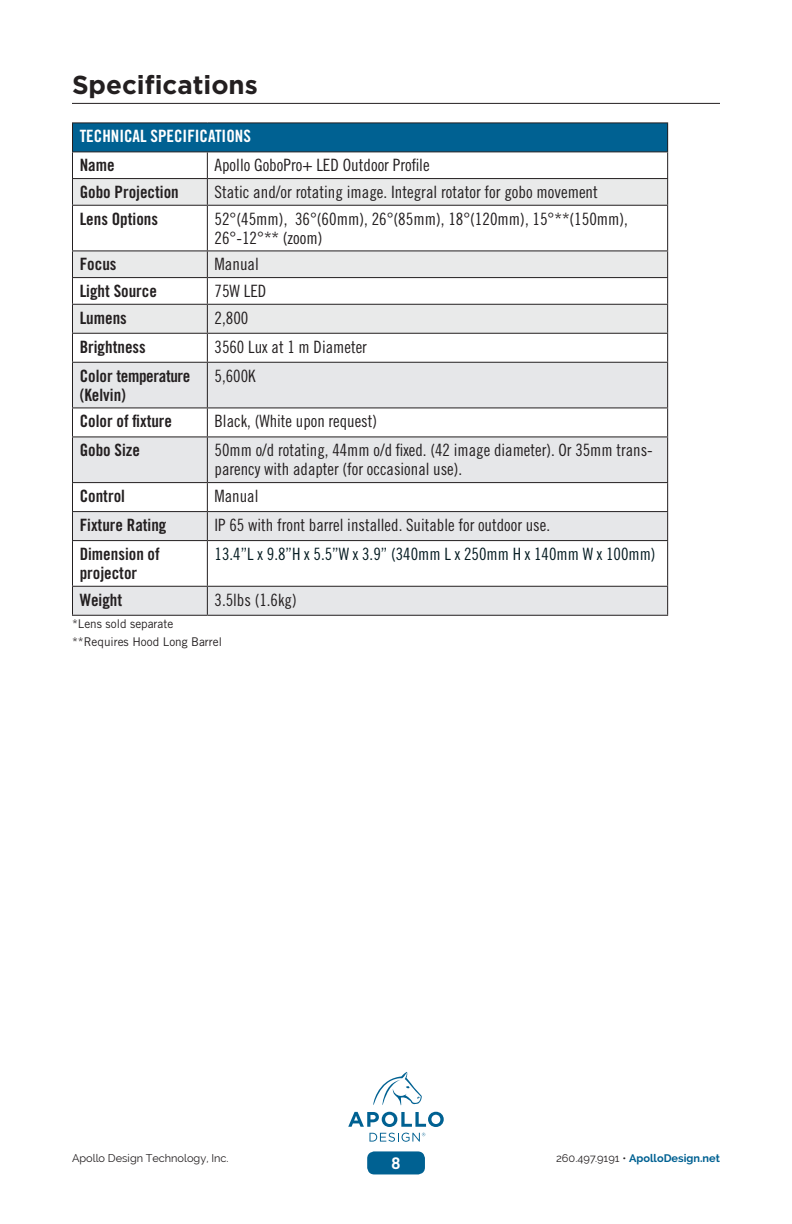
<style>
.page{position:relative;width:792px;height:1224px;background:#fff}
.page>*{position:absolute;margin:0;border:0;box-sizing:border-box;transform-origin:0 0}
.t1{font:700 26px "Gotham HTF";color:#231f20}
.t2{font:17px/19px "Trade Gothic LT Std Cn 18";color:#231f20}
.t3{font:17px/19px "Trade Gothic LT Std Bd Cn 20";color:#231f20}
.t4{font:17px "Trade Gothic LT Std Cn 18";color:#051c22}
.t5{font:17px/19px "Trade Gothic LT Std Bd Cn 20";letter-spacing:-.02em;color:#231f20}
.t6{font:17px "Trade Gothic LT Std Bd Cn 20";color:#fff}
.t7{font:700 16px "Trade Gothic LT Std";color:#fff}
.t8{font:12px "Trade Gothic LT Std";color:#231f20}
.t9{font:700 11px "Raleway";color:#006192}
.t10{font:11px "Raleway";color:#231f20}
.s1{font-weight:400;color:#231f20}
</style>
<div class="page">
<div style="left:367px;top:1151px;width:58px;height:23px;background:#006192;border-radius:7px"></div>
<svg style="left:348px;top:1112px;width:96px;height:15px"></svg>
<svg style="left:373px;top:1072px;width:49px;height:34px"></svg>
<svg style="left:369px;top:1133px;width:56px;height:9px"></svg>
<hr style="left:72px;top:103px;width:648px;height:1px;background:#231f20">
<div style="left:72px;top:123px;width:596px;height:29px;background:#006192"></div>
<svg style="left:73px;top:152px;width:594px;height:210px"></svg>
<svg style="left:73px;top:179px;width:594px;height:154px;fill:#e9eaea"></svg>
<svg style="left:73px;top:363px;width:594px;height:252px;fill:#e6e7e9"></svg>
<hr style="left:72px;top:122px;width:135px;height:1px;background:#231f20">
<hr style="left:207px;top:122px;width:461px;height:1px;background:#231f20">
<hr style="left:72px;top:151px;width:135px;height:1px;background:#231f20">
<hr style="left:207px;top:151px;width:461px;height:1px;background:#231f20">
<hr style="left:72px;top:178px;width:135px;height:1px;background:#231f20">
<svg style="left:72px;top:123px;width:1px;height:82px"></svg>
<hr style="left:207px;top:178px;width:461px;height:1px;background:#231f20">
<svg style="left:207px;top:152px;width:1px;height:53px"></svg>
<svg style="left:667px;top:123px;width:1px;height:82px"></svg>
<hr style="left:72px;top:205px;width:135px;height:1px;background:#231f20">
<hr style="left:72px;top:206px;width:1px;height:44px;background:#231f20">
<hr style="left:207px;top:205px;width:461px;height:1px;background:#231f20">
<hr style="left:207px;top:206px;width:1px;height:44px;background:#231f20">
<hr style="left:667px;top:206px;width:1px;height:44px;background:#231f20">
<hr style="left:72px;top:250px;width:135px;height:1px;background:#231f20">
<hr style="left:207px;top:250px;width:461px;height:1px;background:#231f20">
<hr style="left:72px;top:277px;width:135px;height:1px;background:#231f20">
<hr style="left:207px;top:277px;width:461px;height:1px;background:#231f20">
<hr style="left:72px;top:304px;width:135px;height:1px;background:#231f20">
<hr style="left:207px;top:304px;width:461px;height:1px;background:#231f20">
<hr style="left:72px;top:333px;width:135px;height:1px;background:#231f20">
<svg style="left:72px;top:251px;width:1px;height:111px"></svg>
<hr style="left:207px;top:333px;width:461px;height:1px;background:#231f20">
<svg style="left:207px;top:251px;width:1px;height:111px"></svg>
<svg style="left:667px;top:251px;width:1px;height:111px"></svg>
<hr style="left:72px;top:362px;width:135px;height:1px;background:#231f20">
<hr style="left:72px;top:363px;width:1px;height:44px;background:#231f20">
<hr style="left:207px;top:362px;width:461px;height:1px;background:#231f20">
<hr style="left:207px;top:363px;width:1px;height:44px;background:#231f20">
<hr style="left:667px;top:363px;width:1px;height:44px;background:#231f20">
<hr style="left:72px;top:407px;width:135px;height:1px;background:#231f20">
<svg style="left:72px;top:408px;width:1px;height:28px"></svg>
<hr style="left:207px;top:407px;width:461px;height:1px;background:#231f20">
<svg style="left:207px;top:408px;width:1px;height:28px"></svg>
<svg style="left:667px;top:408px;width:1px;height:28px"></svg>
<hr style="left:72px;top:436px;width:135px;height:1px;background:#231f20">
<hr style="left:72px;top:437px;width:1px;height:45px;background:#231f20">
<hr style="left:207px;top:436px;width:461px;height:1px;background:#231f20">
<hr style="left:207px;top:437px;width:1px;height:45px;background:#231f20">
<hr style="left:667px;top:437px;width:1px;height:45px;background:#231f20">
<hr style="left:72px;top:482px;width:135px;height:1px;background:#231f20">
<hr style="left:207px;top:482px;width:461px;height:1px;background:#231f20">
<hr style="left:72px;top:511px;width:135px;height:1px;background:#231f20">
<svg style="left:72px;top:483px;width:1px;height:57px"></svg>
<hr style="left:207px;top:511px;width:461px;height:1px;background:#231f20">
<svg style="left:207px;top:483px;width:1px;height:57px"></svg>
<svg style="left:667px;top:483px;width:1px;height:57px"></svg>
<hr style="left:72px;top:540px;width:135px;height:1px;background:#231f20">
<hr style="left:72px;top:541px;width:1px;height:45px;background:#231f20">
<hr style="left:207px;top:540px;width:461px;height:1px;background:#231f20">
<hr style="left:207px;top:541px;width:1px;height:45px;background:#231f20">
<hr style="left:667px;top:541px;width:1px;height:45px;background:#231f20">
<hr style="left:72px;top:586px;width:135px;height:1px;background:#231f20">
<svg style="left:72px;top:587px;width:1px;height:28px"></svg>
<hr style="left:207px;top:586px;width:461px;height:1px;background:#231f20">
<svg style="left:207px;top:587px;width:1px;height:28px"></svg>
<svg style="left:667px;top:587px;width:1px;height:28px"></svg>
<hr style="left:72px;top:615px;width:135px;height:1px;background:#231f20">
<hr style="left:207px;top:615px;width:461px;height:1px;background:#231f20">
<p class="t1" style="left:72px;top:70px;width:187px">Specifications</p>
<p class="t6" style="left:80px;top:126px;width:173px">TECHNICAL SPECIFICATIONS</p>
<p class="t3" style="left:80px;top:156px;width:36px">Name</p>
<p class="t2" style="left:215px;top:156px;width:217px">Apollo GoboPro+ LED Outdoor Profile</p>
<p class="t3" style="left:80px;top:182px;width:101px">Gobo Projection</p>
<p class="t2" style="left:215px;top:182px;width:385px">Static and/or rotating image. Integral rotator for gobo movement</p>
<p class="t3" style="left:80px;top:209px;width:80px">Lens Options</p>
<p class="t2" style="left:215px;top:209px;width:415px">52°(45mm), 36°(60mm), 26°(85mm), 18°(120mm), 15°**(150mm),<br>26°-12°** (zoom)</p>
<p class="t3" style="left:80px;top:255px;width:38px">Focus</p>
<p class="t2" style="left:215px;top:255px;width:46px">Manual</p>
<p class="t3" style="left:80px;top:281px;width:79px">Light Source</p>
<p class="t2" style="left:215px;top:281px;width:53px">75W LED</p>
<p class="t3" style="left:80px;top:308px;width:49px">Lumens</p>
<p class="t2" style="left:215px;top:308px;width:35px">2,800</p>
<p class="t3" style="left:80px;top:337px;width:68px">Brightness</p>
<p class="t2" style="left:215px;top:337px;width:154px">3560 Lux at 1 m Diameter</p>
<p class="t5" style="left:80px;top:366px;width:112px">Color temperature (Kelvin)</p>
<p class="t2" style="left:215px;top:366px;width:43px">5,600K</p>
<p class="t3" style="left:80px;top:412px;width:94px">Color of fixture</p>
<p class="t2" style="left:215px;top:412px;width:164px">Black, (White upon request)</p>
<p class="t3" style="left:80px;top:441px;width:62px">Gobo Size</p>
<p class="t2" style="left:215px;top:441px;width:440px">50mm o/d rotating, 44mm o/d fixed. (42 image diameter). Or 35mm trans&shy;parency with adapter (for occasional use).</p>
<p class="t3" style="left:80px;top:486px;width:47px">Control</p>
<p class="t2" style="left:215px;top:486px;width:45px">Manual</p>
<p class="t3" style="left:80px;top:515px;width:88px">Fixture Rating</p>
<p class="t2" style="left:215px;top:515px;width:337px">IP 65 with front barrel installed. Suitable for outdoor use.</p>
<p class="t3" style="left:80px;top:544px;width:82px">Dimension of projector</p>
<p class="t4" style="left:215px;top:544px;width:443px">13.4”L x 9.8”H x 5.5”W x 3.9” (340mm L x 250mm H x 140mm W x 100mm)</p>
<p class="t3" style="left:80px;top:590px;width:44px">Weight</p>
<p class="t2" style="left:215px;top:590px;width:84px">3.5lbs (1.6kg)</p>
<p class="t8" style="left:72px;top:616px;width:103px">*Lens sold separate</p>
<p class="t8" style="left:72px;top:634px;width:151px">**Requires Hood Long Barrel</p>
<p class="t10" style="left:72px;top:1152px;width:158px">Apollo Design Technology, Inc.</p>
<p class="t9" style="left:556px;top:1152px;width:165px"><span class="s1">260.497.9191 •</span> ApolloDesign.net</p>
<p class="t7" style="left:392px;top:1153px;width:10px">8</p>
</div>
